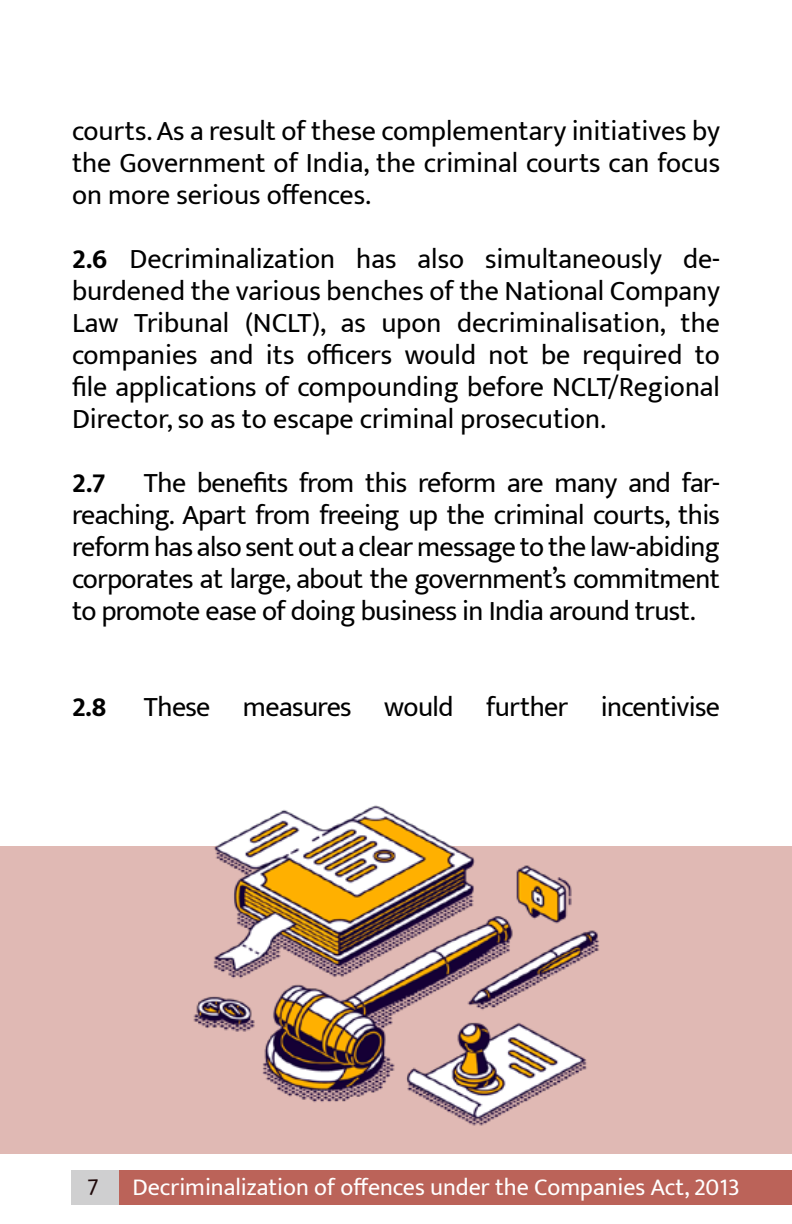
<style>
.page{position:relative;width:792px;height:1224px;background:#fff}
.page>*{position:absolute;margin:0;border:0;box-sizing:border-box;transform-origin:0 0}
.t1{font:28px/32px "Mukta";letter-spacing:-.02em;color:#000;text-align:justify}
.t2{font:700 28px "Mukta";color:#000}
.t3{font:24px "Mukta";color:#fff}
.s1{font-weight:700}
</style>
<div class="page">
<div style="left:71px;top:1171px;width:721px;height:34px;background:#cfcfd0"></div>
<div style="left:119px;top:1171px;width:673px;height:34px;background:#bb6359"></div>
<div style="left:0;top:846px;width:792px;height:307px;background:#e0b9b4"></div>
<img style="left:193px;top:805px;width:406px;height:321px">
<p class="t1" style="left:72px;top:114px;width:650px">courts. As a result of these complementary initiatives by the Government of India, the criminal courts can focus on more serious offences.</p>
<p class="t1" style="left:72px;top:242px;width:650px"><span class="s1">2.6</span> Decriminalization has also simultaneously de&shy;burdened the various benches of the National Company Law Tribunal (NCLT), as upon decriminalisation, the companies and its officers would not be required to file applications of compounding before NCLT/Regional Director, so as to escape criminal prosecution.</p>
<p class="t2" style="left:72px;top:466px;width:35px">2.7</p>
<p class="t1" style="left:72px;top:466px;width:650px;text-indent:72px">The benefits from this reform are many and far&shy;reaching. Apart from freeing up the criminal courts, this reform has also sent out a clear message to the law-abiding corporates at large, about the government’s commitment to promote ease of doing business in India around trust.</p>
<p class="t2" style="left:72px;top:690px;width:36px">2.8</p>
<p class="t1" style="left:144px;top:690px;width:577px">These measures would further incentivise</p>
<p class="t3" style="left:132px;top:1173px;width:609px">Decriminalization of offences under the Companies Act, 2013</p>
</div>
